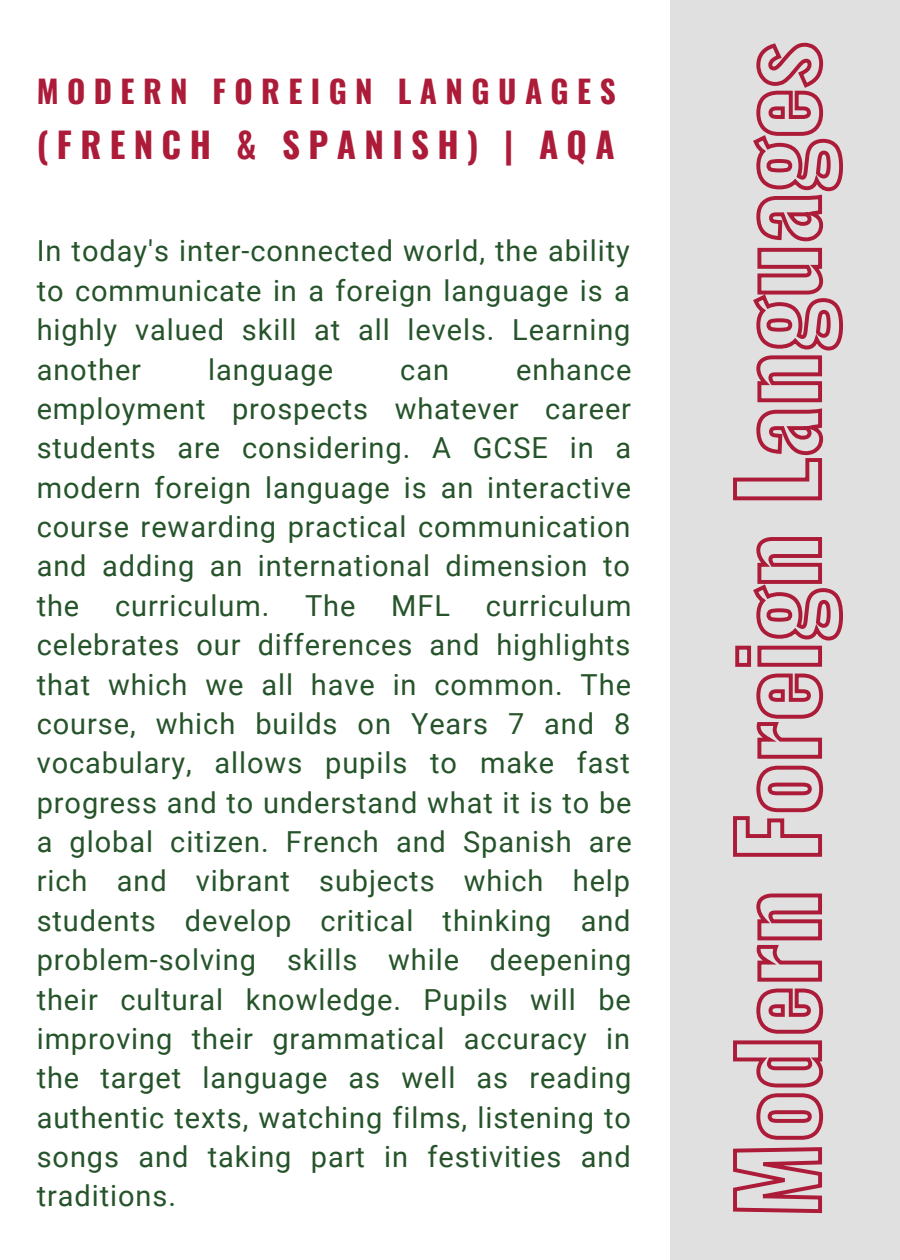
<style>
.page{position:relative;width:900px;height:1260px;background:#fff}
.page>*{position:absolute;margin:0;border:0;box-sizing:border-box;transform-origin:0 0}
.t1{font:700 35px "Oswald";letter-spacing:.24em;color:#ac1c39}
.t2{font:700 31.25px "Oswald";letter-spacing:.27em;color:#ac1c39}
.t3{font:29px/39.5px "Roboto";letter-spacing:.035em;color:#26542a;text-align:justify}
</style>
<div class="page">
<div style="left:670px;top:0;width:230px;height:1260px;background:#e0e0e0"></div>
<svg style="left:733px;top:42px;width:110px;height:1172px"></svg>
<p class="t2" style="left:37px;top:67px;width:581px">MODERN FOREIGN LANGUAGES</p>
<p class="t1" style="left:37px;top:117px;width:580px">(FRENCH &amp; SPANISH) | AQA</p>
<p class="t3" style="left:37px;top:232px;width:595px">In today's inter-connected world, the ability to communicate in a foreign language is a highly valued skill at all levels. Learning another</p>
<p class="t3" style="left:37px;top:350px;width:597px;text-indent:480px">enhance employment prospects whatever career students are considering. A GCSE in a modern foreign language is an interactive course rewarding practical communication and adding an international dimension to the curriculum. The MFL curriculum celebrates our differences and highlights that which we all have in common. The course, which builds on Years 7 and 8 vocabulary, allows pupils to make fast progress and to understand what it is to be a global citizen. French and Spanish are rich and vibrant subjects which help students develop critical thinking and problem-solving skills while deepening their cultural knowledge. Pupils will be improving their grammatical accuracy in the target language as well as reading authentic texts, watching films, listening to songs and taking part in festivities and traditions.</p>
<p class="t3" style="left:208px;top:350px;width:126px">language</p>
<p class="t3" style="left:400px;top:350px;width:50px">can</p>
</div>
